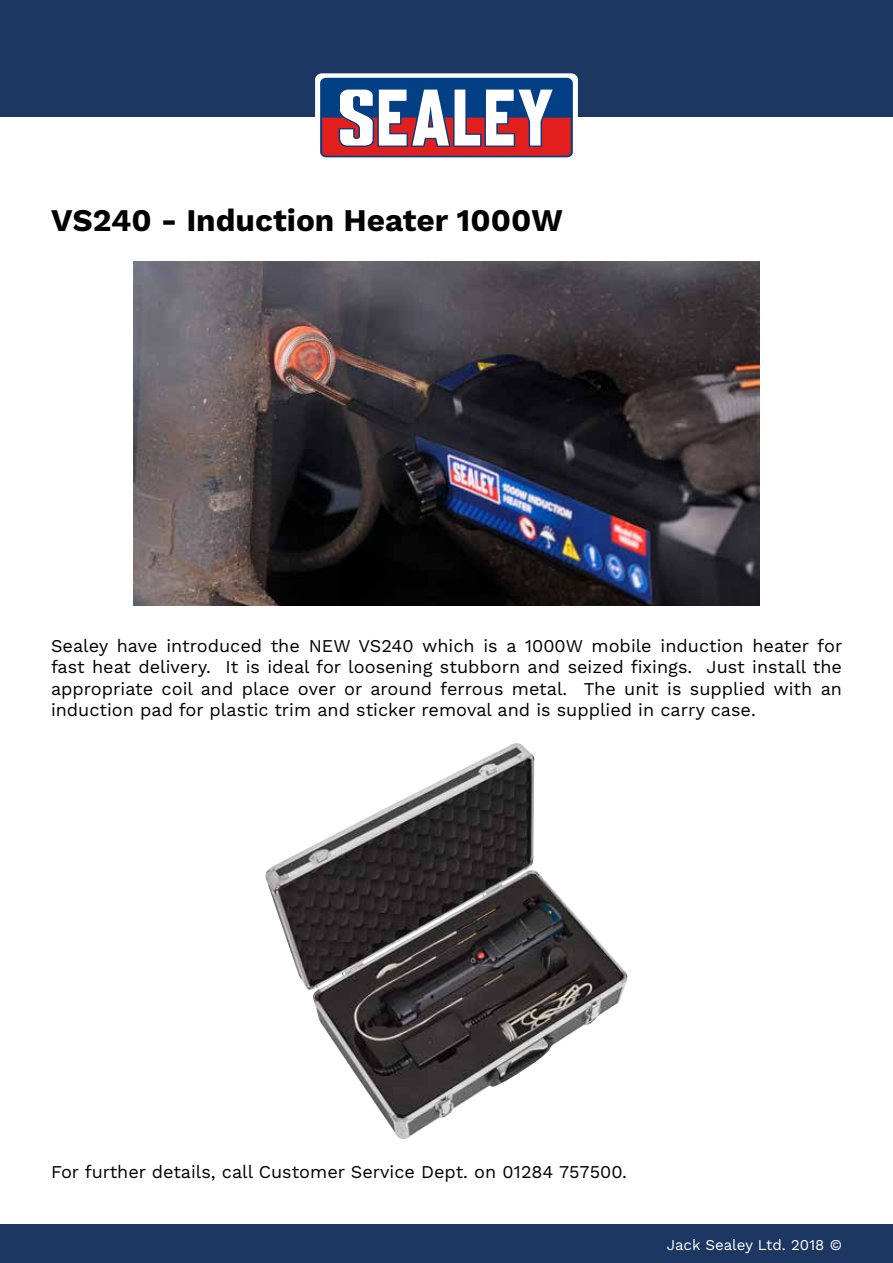
<style>
.page{position:relative;width:893px;height:1263px;background:#fff}
.page>*{position:absolute;margin:0;border:0;box-sizing:border-box;transform-origin:0 0}
.t1{font:700 31.5px "Work Sans";color:#000}
.t2{font:18px/21.6px "Work Sans";color:#000;text-align:justify}
.t3{font:15px "Work Sans";color:#fff}
</style>
<div class="page">
<div style="left:0;top:0;width:893px;height:116px;background:#1d3763"></div>
<div style="left:0;top:1225px;width:893px;height:38px;background:#1d3763"></div>
<svg style="left:315px;top:73px;width:263px;height:89px"></svg>
<div style="left:320px;top:78px;width:253px;height:79px;background:#033f85;border-radius:6px"></div>
<svg style="left:322px;top:90px;width:249px;height:66px"></svg>
<img style="left:134px;top:261px;width:625px;height:345px">
<img style="left:266px;top:743px;width:362px;height:396px">
<h1 class="t1" style="left:51px;top:202px;width:513px">VS240 - Induction Heater 1000W</h1>
<p class="t2" style="left:51px;top:635px;width:793px">Sealey have introduced the NEW VS240 which is a 1000W mobile induction heater for fast heat delivery. It is ideal for loosening stubborn and seized fixings. Just install the appropriate coil and place over or around ferrous metal. The unit is supplied with an induction pad for plastic trim and sticker removal and is supplied in carry case.</p>
<p class="t2" style="left:51px;top:1162px;width:578px">For further details, call Customer Service Dept. on 01284 757500.</p>
<p class="t3" style="left:667px;top:1235px;width:177px">Jack Sealey Ltd. 2018 ©</p>
</div>
